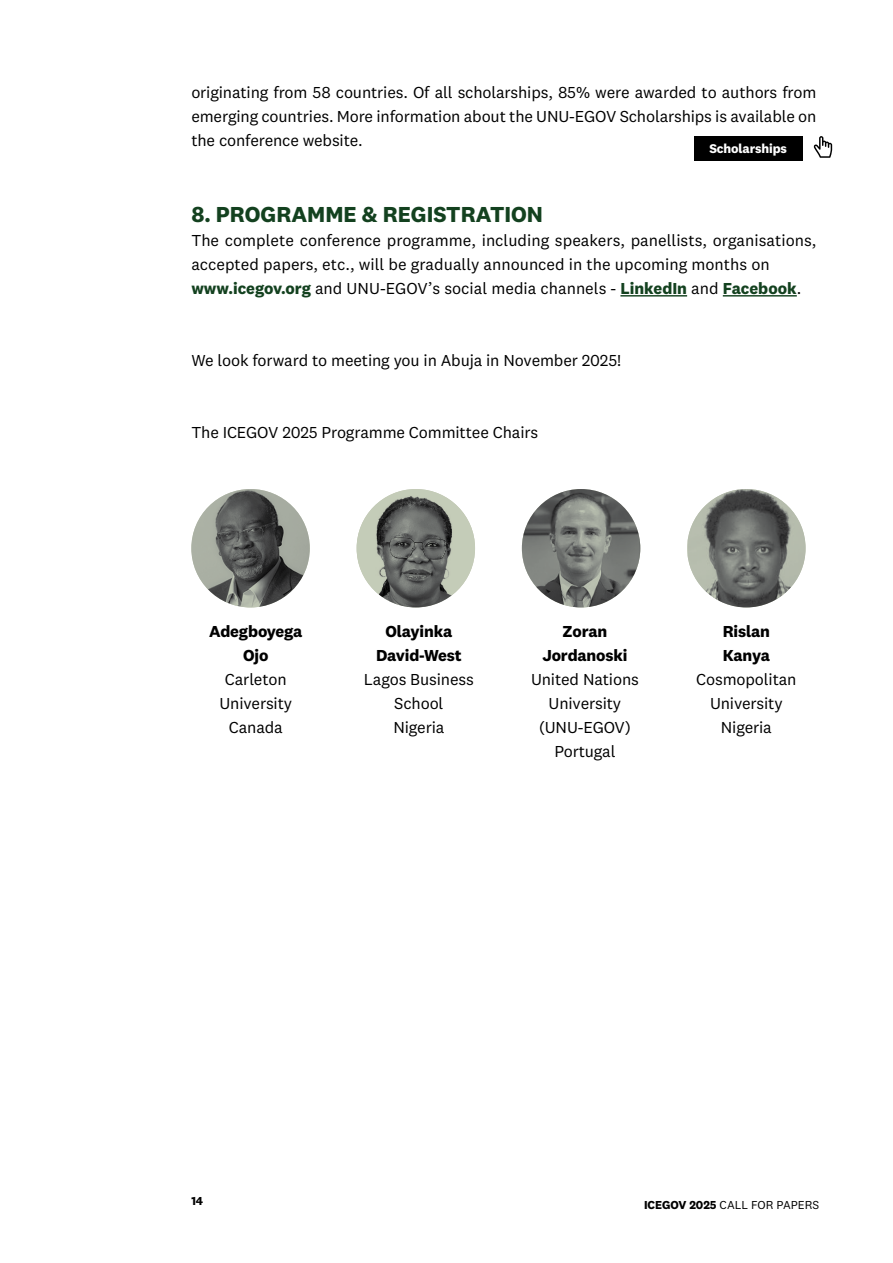
<style>
.page{position:relative;width:893px;height:1263px;background:#fff}
.page>*{position:absolute;margin:0;border:0;box-sizing:border-box;transform-origin:0 0}
.t1{font:700 22.5px "National 2";color:#13411f}
.t2{font:16.5px/24px "National 2";letter-spacing:-.01em;color:#000;text-align:center}
.t3{font:700 16.5px/24px "National 2";letter-spacing:-.01em;color:#000;text-align:center}
.t4{font:700 13.05px "National 2";letter-spacing:-.01em;color:#fff}
.t5{font:12px "National 2";color:#000}
.t6{font:700 12px "National 2";color:#000}
.s1{font-weight:700;color:#13411f}
.s2{font-weight:700}
</style>
<div class="page">
<hr style="left:620px;top:295px;width:67px;height:2px;background:#13411f">
<hr style="left:723px;top:295px;width:74px;height:2px;background:#13411f">
<img style="left:357px;top:489px;width:118px;height:118px;border-radius:59px">
<img style="left:522px;top:489px;width:118px;height:118px;border-radius:59px">
<img style="left:191px;top:489px;width:119px;height:118px;border-radius:59px">
<img style="left:688px;top:489px;width:118px;height:118px">
<div style="left:694px;top:136px;width:108px;height:25px;background:#000"></div>
<svg style="left:814px;top:136px;width:18px;height:22px"></svg>
<p class="t2" style="left:191px;top:80px;width:627px;text-align:justify">originating from 58 countries. Of all scholarships, 85% were awarded to authors from emerging countries. More information about the UNU-EGOV Scholarships is available on the conference website.</p>
<p class="t4" style="left:709px;top:140px;width:79px">Scholarships</p>
<h1 class="t1" style="left:191px;top:200px;width:353px">8. PROGRAMME &amp; REGISTRATION</h1>
<p class="t2" style="left:191px;top:228px;width:627px;text-align:left">The complete conference programme, including speakers, panellists, organisations, accepted papers, etc., will be gradually announced in the upcoming months on <span class="s1">www.icegov.org</span> and UNU-EGOV’s social media channels - <span class="s1">LinkedIn</span> and <span class="s1">Facebook</span>.</p>
<p class="t2" style="left:191px;top:348px;width:431px">We look forward to meeting you in Abuja in November 2025!</p>
<p class="t2" style="left:191px;top:420px;width:348px">The ICEGOV 2025 Programme Committee Chairs</p>
<p class="t3" style="left:209px;top:619px;width:95px">Adegboyega<br>Ojo</p>
<p class="t2" style="left:220px;top:667px;width:74px">Carleton<br>University<br>Canada</p>
<p class="t3" style="left:376px;top:619px;width:87px">Olayinka<br>David-West</p>
<p class="t2" style="left:364px;top:667px;width:111px">Lagos Business<br>School<br>Nigeria</p>
<p class="t3" style="left:542px;top:619px;width:87px">Zoran<br>Jordanoski</p>
<p class="t2" style="left:531px;top:667px;width:109px">United Nations<br>University (UNU-EGOV)<br>Portugal</p>
<p class="t3" style="left:723px;top:619px;width:49px;text-align:left">Rislan<br>Kanya</p>
<p class="t2" style="left:696px;top:667px;width:102px">Cosmopolitan<br>University<br>Nigeria</p>
<p class="t6" style="left:191px;top:1193px;width:13px">14</p>
<p class="t5" style="left:644px;top:1198px;width:177px"><span class="s2">ICEGOV 2025</span> CALL FOR PAPERS</p>
</div>
